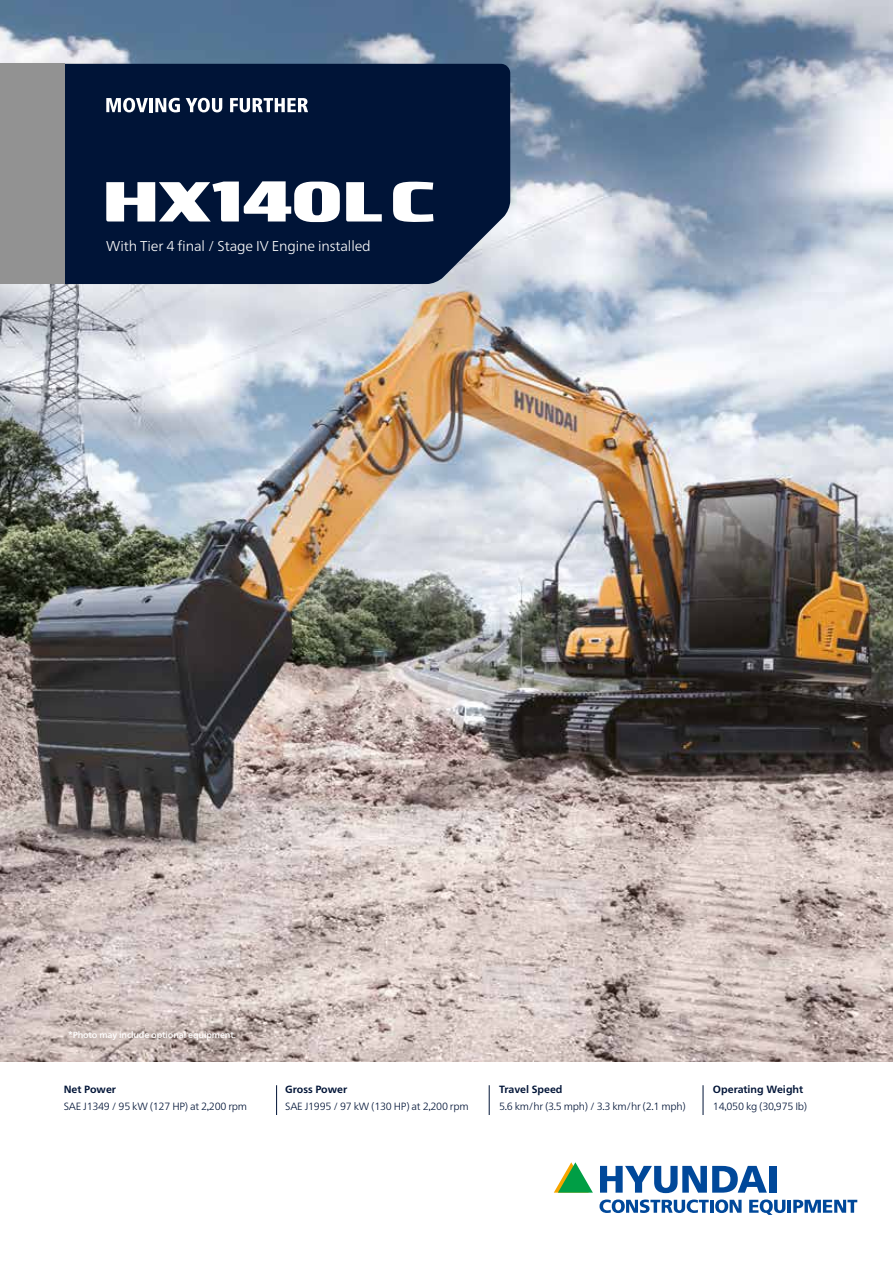
<style>
.page{position:relative;width:893px;height:1263px;background:#fff}
.page>*{position:absolute;margin:0;border:0;box-sizing:border-box;transform-origin:0 0}
.t1{font:300 14.25px "Frutiger Neue LTW1 G";letter-spacing:-.01em;color:#fff}
.t2{font:300 10.5px/16.5px "Frutiger Neue LTW1 G";letter-spacing:-.025em;color:#001437}
.t3{font:500 9px "Frutiger Neue LTW1 G";letter-spacing:-.015em;color:#fff}
.s1{font-family:"Gill Sans Std";font-weight:400}
.s2{font-weight:700}
</style>
<div class="page">
<img style="left:0;top:0;width:893px;height:1062px">
<div style="left:64px;top:64px;width:446px;height:220px;background:#001437"></div>
<div style="left:0;top:64px;width:64px;height:220px;background:#929292"></div>
<svg style="left:600px;top:1166px;width:167px;height:27px"></svg>
<div style="left:769px;top:1166px;width:8px;height:27px;background:#00489a"></div>
<svg style="left:554px;top:1162px;width:39px;height:31px"></svg>
<svg style="left:599px;top:1199px;width:143px;height:14px"></svg>
<svg style="left:749px;top:1199px;width:108px;height:16px"></svg>
<svg style="left:106px;top:181px;width:327px;height:41px"></svg>
<hr style="left:276px;top:1085px;width:1px;height:30px;background:#001437">
<hr style="left:489px;top:1085px;width:1px;height:30px;background:#001437">
<hr style="left:703px;top:1085px;width:1px;height:30px;background:#001437">
<svg style="left:106px;top:98px;width:42px;height:14px"></svg>
<hr style="left:149px;top:98px;width:4px;height:14px;background:#fff">
<svg style="left:155px;top:98px;width:25px;height:14px"></svg>
<svg style="left:186px;top:98px;width:36px;height:14px"></svg>
<svg style="left:230px;top:98px;width:78px;height:14px"></svg>
<h1 class="t1" style="left:106px;top:236px;width:266px">With Tier 4 final / Stage IV Engine installed</h1>
<p class="t3" style="left:68px;top:1028px;width:169px">*Photo may include optional equipment<span class="s1">.</span></p>
<p class="t2" style="left:64px;top:1080px;width:185px"><span class="s2">Net Power<br></span>SAE J1349 / 95 kW (127 HP) at 2<span class="s1">,</span>200 rpm</p>
<p class="t2" style="left:285px;top:1080px;width:185px"><span class="s2">Gross Power<br></span>SAE J1995 / 97 kW (130 HP) at 2<span class="s1">,</span>200 rpm</p>
<p class="t2" style="left:713px;top:1080px;width:96px"><span class="s2">Operating Weight<br></span>14<span class="s1">,</span>050 kg (30<span class="s1">,</span>975 Ib)</p>
<p class="t2" style="left:499px;top:1080px;width:188px"><span class="s2">Travel Speed<br></span>5<span class="s1">.</span>6 km/hr (3<span class="s1">.</span>5 mph) / 3<span class="s1">.</span>3 km/hr (2<span class="s1">.</span>1 mph)</p>
</div>
